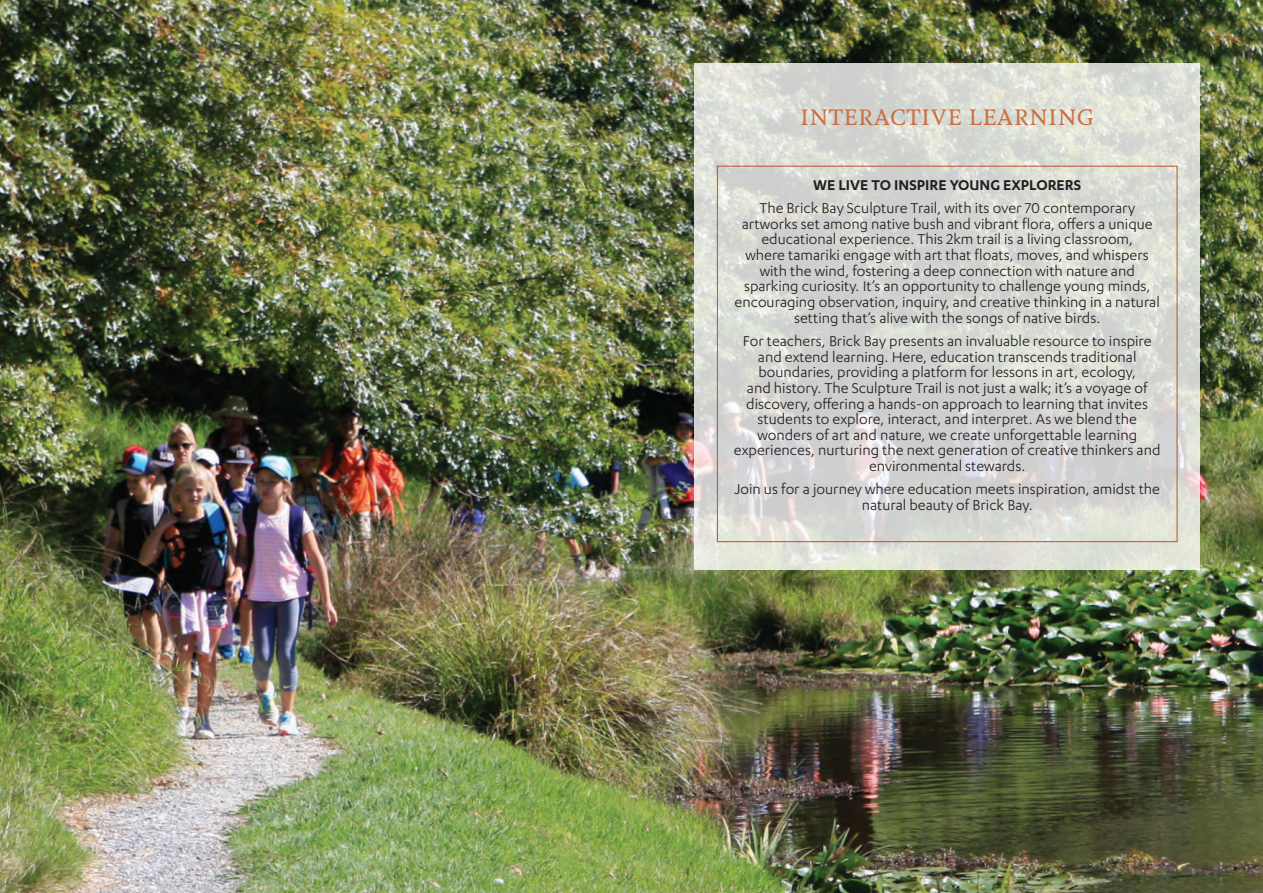
<style>
.page{position:relative;width:1263px;height:893px;background:#fff}
.page>*{position:absolute;margin:0;border:0;box-sizing:border-box;transform-origin:0 0}
.t1{font:500 21px "Feijoa";letter-spacing:.05em;color:#cc6e3e}
.t2{font:16.5px/15.6px "Karbon";color:#231f20;text-align:center}
.t3{font:600 16.5px "Karbon";color:#231f20}
</style>
<div class="page">
<img style="left:0;top:0;width:1263px;height:893px">
<svg style="left:695px;top:64px;width:505px;height:506px;background:#d8d9d3"></svg>
<p class="t1" style="left:800px;top:104px;width:295px">INTERACTIVE LEARNING</p>
<p class="t3" style="left:813px;top:176px;width:270px">WE LIVE TO INSPIRE YOUNG EXPLORERS</p>
<p class="t2" style="left:735px;top:200px;width:427px">The Brick Bay Sculpture Trail, with its over 70 contemporary artworks set among native bush and vibrant flora, offers a unique educational experience. This 2km trail is a living classroom,<br>where tamariki engage with art that floats, moves, and whispers with the wind, fostering a deep connection with nature and sparking curiosity. It’s an opportunity to challenge young minds, encouraging observation, inquiry, and creative thinking in a natural setting that’s alive with the songs of native birds.</p>
<p class="t2" style="left:734px;top:333px;width:428px">For teachers, Brick Bay presents an invaluable resource to inspire and extend learning. Here, education transcends traditional boundaries, providing a platform for lessons in art, ecology,<br>and history. The Sculpture Trail is not just a walk; it’s a voyage of discovery, offering a hands-on approach to learning that invites students to explore, interact, and interpret. As we blend the wonders of art and nature, we create unforgettable learning experiences, nurturing the next generation of creative thinkers and environmental stewards.</p>
<p class="t2" style="left:734px;top:481px;width:427px">Join us for a journey where education meets inspiration, amidst the natural beauty of Brick Bay.</p>
</div>
